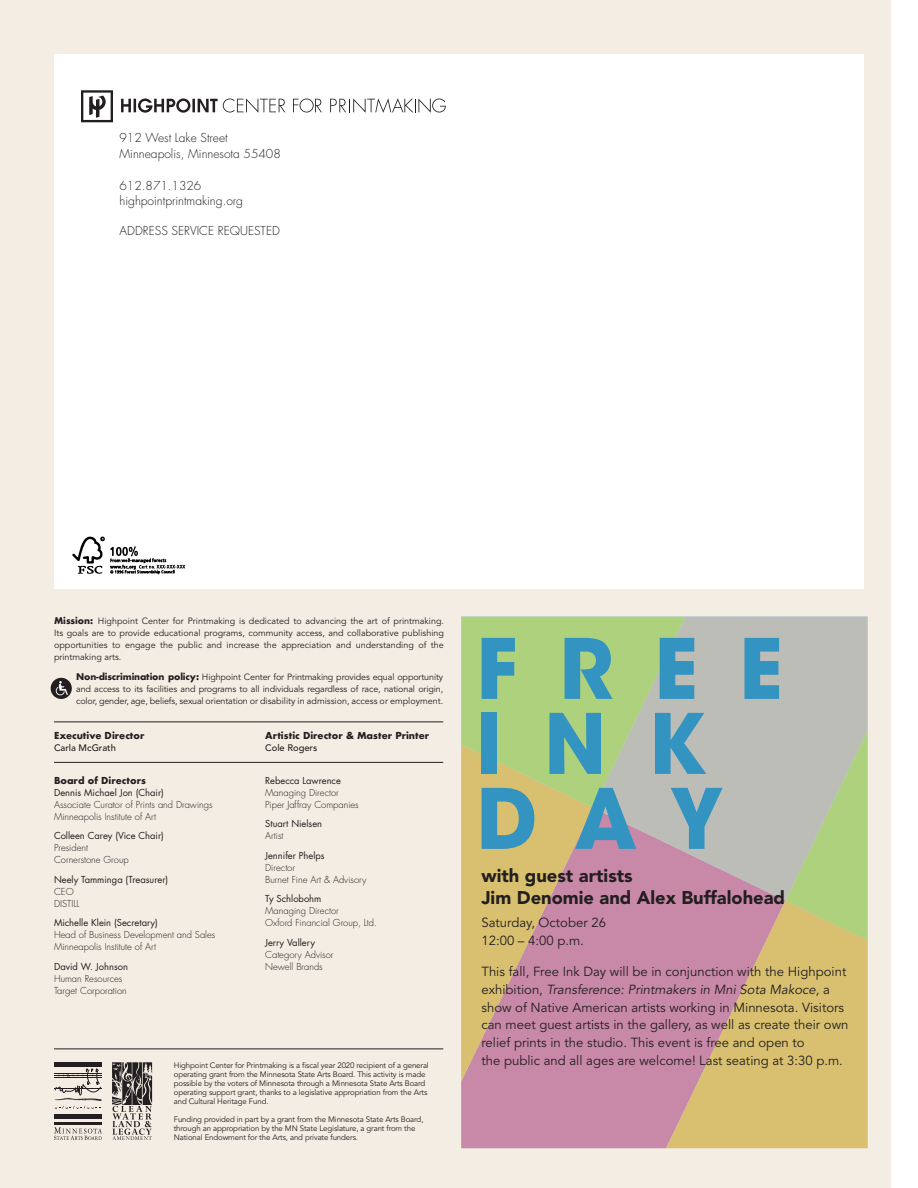
<style>
.page{position:relative;width:918px;height:1188px;background:#fff}
.page>*{position:absolute;margin:0;border:0;box-sizing:border-box;transform-origin:0 0}
.t1{font:700 82.5px/75px "ITC Avant Garde Std";letter-spacing:.5em;color:#3393c1}
.t2{font:900 18.3px/22px "Avenir";color:#231f20}
.t3{font:13.2px/18px "Avenir";color:#231f20}
.t4{font:300 12px/15.8px "Futura";color:#231f20}
.t5{font:300 9.3px/12px "Futura";color:#231f20}
.t6{font:9.3px "Futura";color:#231f20}
.t7{font:700 9.3px "Futura";color:#231f20}
.t8{font:500 9.3px "Avenir";color:#231f20}
.t9{font:9px/12px "Avenir";color:#231f20;text-align:justify}
.t10{font:7.8px/9px "Avenir";letter-spacing:-.015em;color:#231f20}
.s1{font-family:"Futura";font-weight:700}
.s2{font-style:italic}
</style>
<div class="page">
<div style="left:0;top:0;width:891px;height:1188px;background:#f3ede3"></div>
<div style="left:54px;top:54px;width:810px;height:535px;background:#fff"></div>
<hr style="left:54px;top:722px;width:389px;height:1px;background:#231f20">
<hr style="left:54px;top:762px;width:389px;height:1px;background:#231f20">
<hr style="left:54px;top:1048px;width:389px;height:1px;background:#231f20">
<svg style="left:293px;top:99px;width:29px;height:14px"></svg>
<svg style="left:330px;top:98px;width:116px;height:15px"></svg>
<svg style="left:121px;top:98px;width:164px;height:15px"></svg>
<svg style="left:81px;top:90px;width:32px;height:32px"></svg>
<div style="left:51px;top:678px;width:21px;height:21px;background:#231f20;border-radius:50%"></div>
<svg style="left:56px;top:681px;width:12px;height:14px"></svg>
<img style="left:72px;top:536px;width:114px;height:39px">
<div style="left:461px;top:901px;width:205px;height:247px;background:#c888a7"></div>
<svg style="left:666px;top:901px;width:202px;height:247px;background:#d2ae81"></svg>
<svg style="left:593px;top:617px;width:275px;height:284px;background:#beb2b3"></svg>
<svg style="left:785px;top:730px;width:83px;height:210px;background:#b7c794"></svg>
<svg style="left:461px;top:808px;width:132px;height:274px;background:#d0a48b"></svg>
<svg style="left:461px;top:617px;width:225px;height:191px;background:#b5cb88"></svg>
<svg style="left:112px;top:1062px;width:41px;height:78px"></svg>
<hr style="left:54px;top:1122px;width:48px;height:2px;background:#231f20">
<hr style="left:54px;top:1114px;width:48px;height:1px;background:#231f20">
<hr style="left:54px;top:1115px;width:48px;height:1px;background:#231f20">
<hr style="left:54px;top:1116px;width:48px;height:1px;background:#231f20">
<hr style="left:54px;top:1117px;width:48px;height:1px;background:#231f20">
<hr style="left:54px;top:1119px;width:48px;height:1px;background:#231f20">
<svg style="left:54px;top:1062px;width:48px;height:47px"></svg>
<svg style="left:54px;top:1127px;width:48px;height:13px"></svg>
<h3 class="t4" style="left:120px;top:130px;width:163px">912 West Lake Street<br>Minneapolis, Minnesota 55408</h3>
<h3 class="t4" style="left:120px;top:177px;width:125px">612.871.1326 highpointprintmaking.org</h3>
<h3 class="t4" style="left:120px;top:223px;width:162px">ADDRESS SERVICE REQUESTED</h3>
<p class="t9" style="left:54px;top:615px;width:392px"><span class="s1">Mission:</span> Highpoint Center for Printmaking is dedicated to advancing the art of printmaking.<br>Its goals are to provide educational programs, community access, and collaborative publishing opportunities to engage the public and increase the appreciation and understanding of the printmaking arts.</p>
<p class="t9" style="left:76px;top:671px;width:369px"><span class="s1">Non-discrimination policy:</span> Highpoint Center for Printmaking provides equal opportunity and access to its facilities and programs to all individuals regardless of race, national origin, color, gender, age, beliefs, sexual orientation or disability in admission, access or employment.</p>
<p class="t7" style="left:54px;top:728px;width:92px">Executive Director</p>
<p class="t8" style="left:54px;top:742px;width:63px">Carla McGrath</p>
<p class="t7" style="left:54px;top:774px;width:93px">Board of Directors</p>
<p class="t6" style="left:54px;top:786px;width:111px">Dennis Michael Jon (Chair)</p>
<p class="t5" style="left:54px;top:799px;width:160px">Associate Curator of Prints and Drawings<br>Minneapolis Institute of Art</p>
<p class="t6" style="left:54px;top:829px;width:111px">Colleen Carey (Vice Chair)</p>
<p class="t5" style="left:54px;top:842px;width:76px">President<br>Cornerstone Group</p>
<p class="t6" style="left:54px;top:873px;width:116px">Neely Tamminga (Treasurer)</p>
<p class="t5" style="left:54px;top:886px;width:27px">CEO<br>DISTILL</p>
<p class="t6" style="left:54px;top:916px;width:105px">Michelle Klein (Secretary)</p>
<p class="t5" style="left:54px;top:929px;width:163px">Head of Business Development and Sales<br>Minneapolis Institute of Art</p>
<p class="t6" style="left:54px;top:960px;width:75px">David W. Johnson</p>
<p class="t5" style="left:54px;top:973px;width:74px">Human Resources<br>Target Corporation</p>
<p class="t7" style="left:265px;top:728px;width:165px">Artistic Director &amp; Master Printer</p>
<p class="t8" style="left:265px;top:742px;width:54px">Cole Rogers</p>
<p class="t6" style="left:265px;top:774px;width:77px">Rebecca Lawrence</p>
<p class="t5" style="left:265px;top:786px;width:95px">Managing Director<br>Piper Jaffray Companies</p>
<p class="t6" style="left:265px;top:817px;width:58px">Stuart Nielsen</p>
<p class="t5" style="left:265px;top:830px;width:20px">Artist</p>
<p class="t6" style="left:265px;top:849px;width:61px">Jennifer Phelps</p>
<p class="t5" style="left:265px;top:861px;width:103px">Director<br>Burnet Fine Art &amp; Advisory</p>
<p class="t6" style="left:265px;top:892px;width:58px">Ty Schlobohm</p>
<p class="t5" style="left:265px;top:905px;width:113px">Managing Director<br>Oxford Financial Group, Ltd.</p>
<p class="t6" style="left:265px;top:936px;width:51px">Jerry Vallery</p>
<p class="t5" style="left:265px;top:948px;width:70px">Category Advisor<br>Newell Brands</p>
<h1 class="t1" style="left:476px;top:631px;width:308px">FREE<br>INK<br>DAY</h1>
<h2 class="t2" style="left:482px;top:865px;width:305px">with guest artists<br>Jim Denomie and Alex Buffalohead</h2>
<h3 class="t3" style="left:482px;top:914px;width:126px">Saturday, October 26<br>12:00 – 4:00 p.m.</h3>
<p class="t3" style="left:482px;top:962px;width:369px">This fall, Free Ink Day will be in conjunction with the Highpoint exhibition, <span class="s2">Transference: Printmakers in Mni Sota Makoce,</span> a show of Native American artists working in Minnesota. Visitors can meet guest artists in the gallery, as well as create their own relief prints in the studio. This event is free and open to</p>
<p class="t10" style="left:174px;top:1061px;width:257px">Highpoint Center for Printmaking is a fiscal year 2020 recipient of a general</p>
<h3 class="t3" style="left:482px;top:1052px;width:363px">the public and all ages are welcome! Last seating at 3:30 p.m.</h3>
<p class="t10" style="left:174px;top:1070px;width:255px">operating grant from the Minnesota State Arts Board. This activity is made possible by the voters of Minnesota through a Minnesota State Arts Board operating support grant, thanks to a legislative appropriation from the Arts and Cultural Heritage Fund.</p>
<p class="t10" style="left:174px;top:1115px;width:251px">Funding provided in part by a grant from the Minnesota State Arts Board, through an appropriation by the MN State Legislature, a grant from the<br>National Endowment for the Arts, and private funders.</p>
</div>
